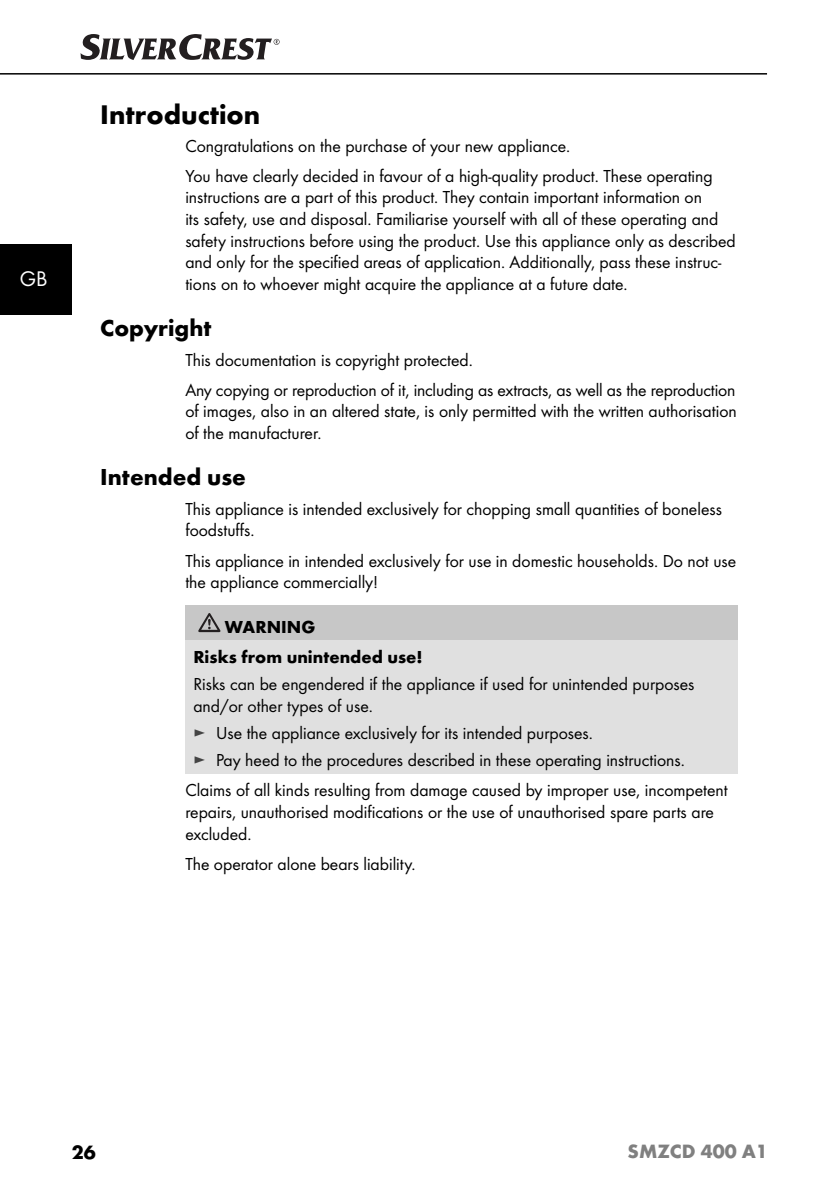
<style>
.page{position:relative;width:839px;height:1191px;background:#fff}
.page>*{position:absolute;margin:0;border:0;box-sizing:border-box;transform-origin:0 0}
.t1{font:700 28px "Futura";color:#000}
.t2{font:700 24px "Futura";color:#000}
.t3{font:22px "Futura Boo";color:#fff}
.t4{font:700 20px "Futura";color:#808080}
.t5{font:700 20px "Futura";color:#000}
.t6{font:18px/21.6px "Futura Boo";color:#000}
.t7{font:700 18px/30.2px "Futura";color:#000}
.s1{color:#444}
</style>
<div class="page">
<hr style="left:0;top:73px;width:767px;height:2px;background:#000">
<svg style="left:81px;top:34px;width:199px;height:26px"></svg>
<div style="left:0;top:244px;width:72px;height:71px;background:#000"></div>
<div style="left:185px;top:605px;width:553px;height:35px;background:#c7c7c7"></div>
<div style="left:185px;top:640px;width:553px;height:134px;background:#e0e0e0"></div>
<svg style="left:198px;top:613px;width:22px;height:19px"></svg>
<p class="t3" style="left:20px;top:270px;width:29px">GB</p>
<h1 class="t1" style="left:100px;top:103px;width:162px">Introduction</h1>
<p class="t6" style="left:185px;top:132px;width:529px;line-height:30px">Congratulations on the purchase of your new appliance.<br>You have clearly decided in favour of a high-quality product. These operating</p>
<p class="t6" style="left:185px;top:188px;width:552px">instructions are a part of this product. They contain important information on<br>its safety, use and disposal. Familiarise yourself with all of these operating and safety instructions before using the product. Use this appliance only as described and only for the specified areas of application. Additionally, pass these instruc&shy;tions on to whoever might acquire the appliance at a future date.</p>
<h2 class="t2" style="left:100px;top:318px;width:113px">Copyright</h2>
<p class="t6" style="left:185px;top:346px;width:552px;line-height:30px">This documentation is copyright protected.<br>Any copying or reproduction of it, including as extracts, as well as the reproduction</p>
<p class="t6" style="left:185px;top:402px;width:553px">of images, also in an altered state, is only permitted with the written authorisation of the manufacturer.</p>
<h2 class="t2" style="left:100px;top:467px;width:147px">Intended use</h2>
<p class="t6" style="left:185px;top:499px;width:538px">This appliance is intended exclusively for chopping small quantities of boneless foodstuffs.</p>
<p class="t6" style="left:185px;top:551px;width:552px">This appliance in intended exclusively for use in domestic households. Do not use the appliance commercially!</p>
<p class="t7" style="left:193px;top:613px;width:231px;text-indent:32px">WARNING<br>Risks from unintended use!</p>
<p class="t6" style="left:193px;top:675px;width:503px">Risks can be engendered if the appliance if used for unintended purposes and/or other types of use.</p>
<p class="t6" style="left:193px;top:721px;width:493px;line-height:27.2px"><span class="s1">►</span> Use the appliance exclusively for its intended purposes.<br><span class="s1">►</span> Pay heed to the procedures described in these operating instructions.</p>
<p class="t6" style="left:185px;top:781px;width:544px">Claims of all kinds resulting from damage caused by improper use, incompetent repairs, unauthorised modifications or the use of unauthorised spare parts are excluded.</p>
<p class="t6" style="left:185px;top:854px;width:232px">The operator alone bears liability.</p>
<p class="t5" style="left:72px;top:1144px;width:25px">26</p>
<p class="t4" style="left:628px;top:1143px;width:142px">SMZCD 400 A1</p>
</div>
